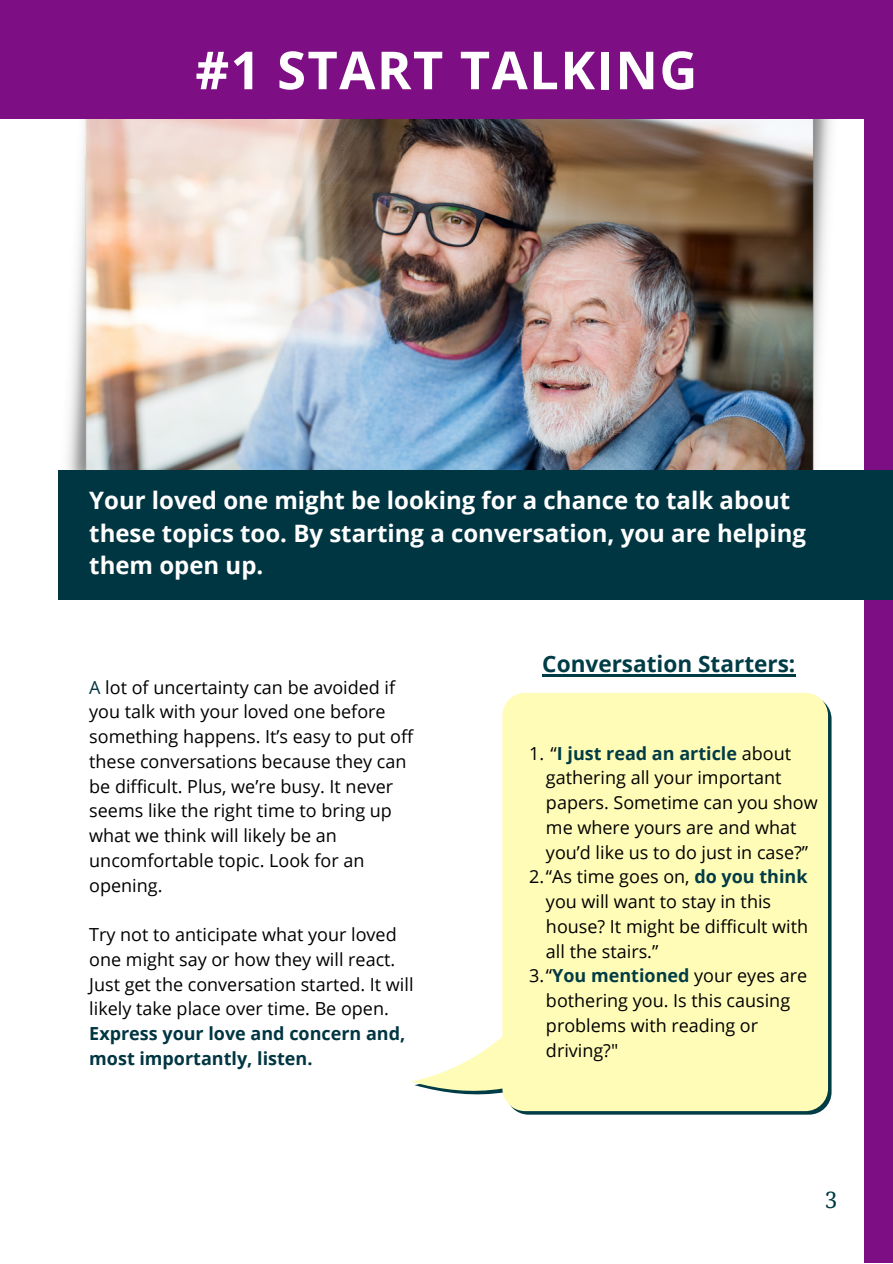
<style>
.page{position:relative;width:893px;height:1264px;background:#fff}
.page>*{position:absolute;margin:0;border:0;box-sizing:border-box;transform-origin:0 0}
.t1{font:700 52.5px "Open Sans";letter-spacing:.025em;color:#fff}
.t2{font:700 24px/32.5px "Open Sans";color:#fff}
.t3{font:700 22.65px "Open Sans";color:#003c46}
.t4{font:22.5px "Noto Serif";color:#003c46}
.t5{font:18px/24.8px "Open Sans";color:#000}
.t6{font:700 18px/24.8px "Open Sans";color:#003642}
.t7{font:700 18px "Open Sans";color:#003c46}
.s1{color:#003642}
.s2{font-weight:400;color:#000}
.s3{font-weight:700;color:#003c46}
</style>
<div class="page">
<img style="left:67px;top:119px;width:765px;height:351px">
<div style="left:864px;top:119px;width:28px;height:1143px;background:#7e0e84"></div>
<div style="left:0;top:0;width:892px;height:119px;background:#7e0e84"></div>
<div style="left:58px;top:470px;width:834px;height:129px;background:#003642"></div>
<svg style="left:411px;top:693px;width:417px;height:418px;fill:#fffcb7"></svg>
<hr style="left:542px;top:674px;width:253px;height:2px;background:#003c46">
<h1 class="t1" style="left:195px;top:33px;width:503px">#1 START TALKING</h1>
<h2 class="t2" style="left:89px;top:483px;width:718px">Your loved one might be looking for a chance to talk about these topics too. By starting a conversation, you are helping them open up.</h2>
<p class="t5" style="left:89px;top:674px;width:325px"><span class="s1">A</span> lot of uncertainty can be avoided if you talk with your loved one before something happens. It’s easy to put off these conversations because they can be difficult. Plus, we’re busy. It never seems like the right time to bring up what we think will likely be an uncomfortable topic. Look for an opening.</p>
<p class="t5" style="left:89px;top:921px;width:326px">Try not to anticipate what your loved one might say or how they will react.<br>Just get the conversation started. It will likely take place over time. Be open.</p>
<p class="t6" style="left:89px;top:1020px;width:317px">Express your love and concern and, most importantly, listen.</p>
<p class="t3" style="left:542px;top:648px;width:254px">Conversation Starters:</p>
<p class="t7" style="left:529px;top:740px;width:263px"><span class="s2">1. “</span>I just read an article <span class="s2">about</span></p>
<p class="t5" style="left:546px;top:765px;width:237px">gathering all your important</p>
<p class="t5" style="left:546px;top:789px;width:273px">papers. Sometime can you show</p>
<p class="t5" style="left:546px;top:814px;width:252px">me where yours are and what</p>
<p class="t5" style="left:546px;top:839px;width:264px">you’d like us to do just in case?”</p>
<p class="t5" style="left:529px;top:864px;width:280px">2.“As time goes on, <span class="s3">do you think</span></p>
<p class="t5" style="left:546px;top:888px;width:227px">you will want to stay in this</p>
<p class="t5" style="left:546px;top:913px;width:264px">house? It might be difficult with</p>
<p class="t5" style="left:546px;top:938px;width:114px">all the stairs.”</p>
<p class="t5" style="left:529px;top:963px;width:279px">3.“<span class="s3">You mentioned</span> your eyes are</p>
<p class="t5" style="left:546px;top:987px;width:246px">bothering you. Is this causing</p>
<p class="t5" style="left:546px;top:1012px;width:214px">problems with reading or</p>
<p class="t5" style="left:546px;top:1037px;width:74px">driving?"</p>
<p class="t4" style="left:824px;top:1183px;width:14px">3</p>
</div>
